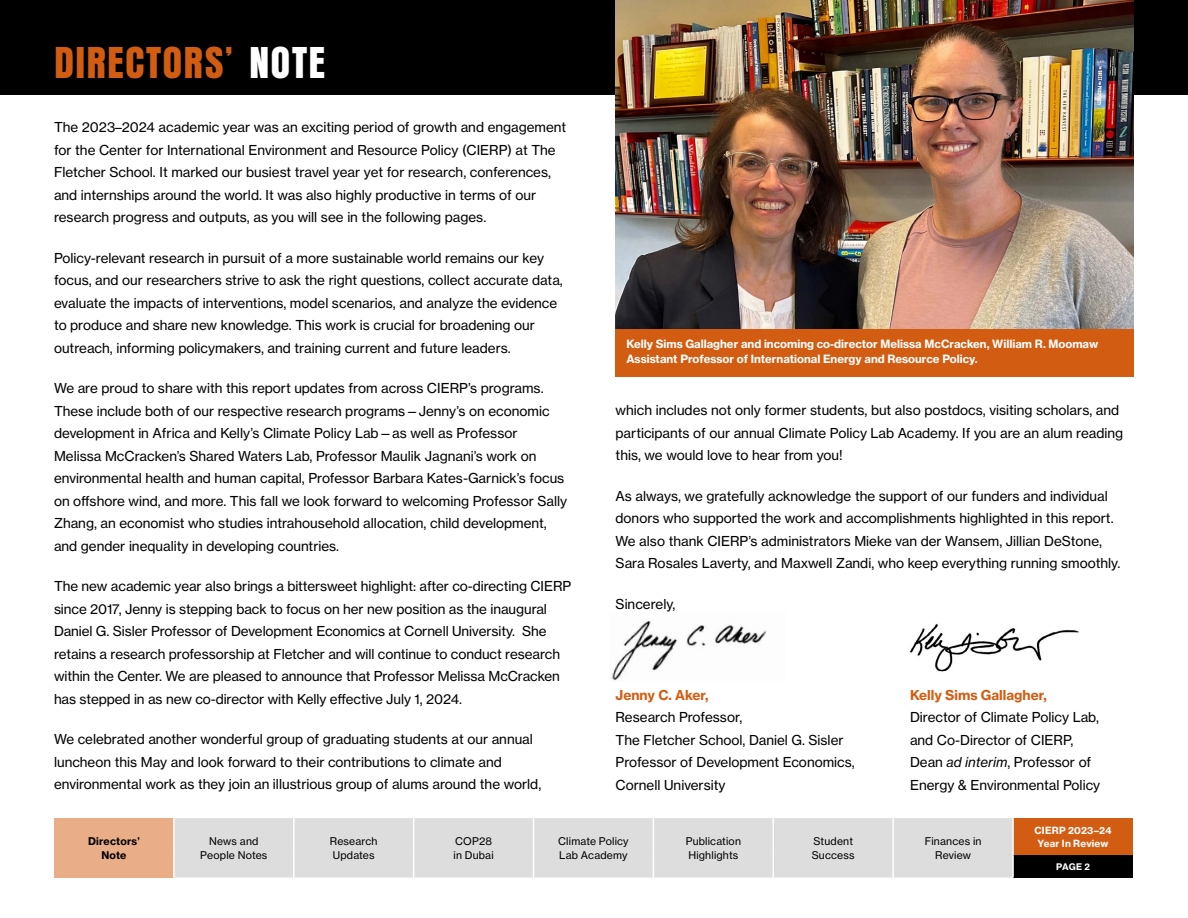
<style>
.page{position:relative;width:1188px;height:918px;background:#fff}
.page>*{position:absolute;margin:0;border:0;box-sizing:border-box;transform-origin:0 0}
.t1{font:46.5px "Anzeigen Gro";letter-spacing:.025em;color:#d25d12}
.t2{font:13.5px/22.5px "N Haas Grotesk TX Pro 55 Rg";color:#000}
.t3{font:13.5px "N Haas Grotesk TX Pro 75 Bd";color:#d25d12}
.t4{font:11.25px/15px "N Haas Grotesk TX Pro 75 Bd";color:#fff}
.t5{font:10.5px/14.2px "N Haas Grotesk TX Pro 55 Rg";letter-spacing:.02em;color:#000}
.t6{font:10.5px/14.2px "N Haas Grotesk TX Pro 75 Bd";letter-spacing:.015em;color:#000;text-align:center}
.t7{font:9.75px/12.8px "N Haas Grotesk TX Pro 75 Bd";letter-spacing:.02em;color:#fff;text-align:center}
.t8{font:9px "N Haas Grotesk TX Pro 75 Bd";color:#fff}
.s1{color:#fff}
.s2{font-family:"N Haas Grotesk TX Pro 56 It"}
</style>
<div class="page">
<div style="left:0;top:0;width:1188px;height:94px;background:#000"></div>
<img style="left:616px;top:0;width:518px;height:329px">
<div style="left:616px;top:329px;width:518px;height:47px;background:#d25d12"></div>
<img style="left:910px;top:624px;width:169px;height:48px">
<img style="left:611px;top:621px;width:155px;height:60px">
<hr style="left:1187px;top:0;width:1px;height:94px;background:#d25d12">
<div style="left:54px;top:818px;width:120px;height:60px;background:#e9ae88"></div>
<div style="left:175px;top:818px;width:837px;height:60px;background:#ddd"></div>
<div style="left:1013px;top:818px;width:120px;height:37px;background:#d25d12"></div>
<div style="left:1013px;top:855px;width:120px;height:23px;background:#000"></div>
<hr style="left:173px;top:818px;width:2px;height:37px;background:#fff">
<hr style="left:293px;top:818px;width:2px;height:37px;background:#fff">
<hr style="left:413px;top:818px;width:1px;height:37px;background:#fff">
<hr style="left:533px;top:818px;width:1px;height:37px;background:#fff">
<hr style="left:653px;top:818px;width:1px;height:37px;background:#fff">
<hr style="left:773px;top:818px;width:1px;height:37px;background:#fff">
<hr style="left:892px;top:818px;width:2px;height:37px;background:#fff">
<hr style="left:1012px;top:818px;width:2px;height:37px;background:#fff">
<hr style="left:173px;top:855px;width:2px;height:23px;background:#fff">
<hr style="left:293px;top:855px;width:2px;height:23px;background:#fff">
<svg style="left:413px;top:855px;width:1px;height:23px"></svg>
<svg style="left:533px;top:855px;width:1px;height:23px"></svg>
<svg style="left:653px;top:855px;width:1px;height:23px"></svg>
<svg style="left:773px;top:855px;width:1px;height:23px"></svg>
<hr style="left:892px;top:855px;width:2px;height:23px;background:#fff">
<hr style="left:1012px;top:855px;width:2px;height:23px;background:#fff">
<h1 class="t1" style="left:54px;top:38px;width:273px">DIRECTORS’ <span class="s1">NOTE</span></h1>
<p class="t2" style="left:54px;top:116px;width:514px">The 2023–2024 academic year was an exciting period of growth and engagement for the Center for International Environment and Resource Policy (CIERP) at The Fletcher School. It marked our busiest travel year yet for research, conferences, and internships around the world. It was also highly productive in terms of our research progress and outputs, as you will see in the following pages.</p>
<p class="t2" style="left:54px;top:246px;width:510px">Policy-relevant research in pursuit of a more sustainable world remains our key focus, and our researchers strive to ask the right questions, collect accurate data, evaluate the impacts of interventions, model scenarios, and analyze the evidence to produce and share new knowledge. This work is crucial for broadening our outreach, informing policymakers, and training current and future leaders.</p>
<p class="t2" style="left:54px;top:377px;width:515px">We are proud to share with this report updates from across CIERP’s programs.<br>These include both of our respective research programs—Jenny’s on economic development in Africa and Kelly’s Climate Policy Lab—as well as Professor Melissa McCracken’s Shared Waters Lab, Professor Maulik Jagnani’s work on environmental health and human capital, Professor Barbara Kates-Garnick’s focus on offshore wind, and more. This fall we look forward to welcoming Professor Sally Zhang, an economist who studies intrahousehold allocation, child development, and gender inequality in developing countries.</p>
<p class="t2" style="left:54px;top:575px;width:519px">The new academic year also brings a bittersweet highlight: after co-directing CIERP since 2017, Jenny is stepping back to focus on her new position as the inaugural Daniel G. Sisler Professor of Development Economics at Cornell University. She retains a research professorship at Fletcher and will continue to conduct research within the Center. We are pleased to announce that Professor Melissa McCracken has stepped in as new co-director with Kelly effective July 1, 2024.</p>
<p class="t2" style="left:54px;top:728px;width:489px">We celebrated another wonderful group of graduating students at our annual luncheon this May and look forward to their contributions to climate and environmental work as they join an illustrious group of alums around the world,</p>
<p class="t4" style="left:626px;top:337px;width:473px">Kelly Sims Gallagher and incoming co-director Melissa McCracken, William R. Moomaw<br>Assistant Professor of International Energy and Resource Policy.</p>
<p class="t2" style="left:616px;top:399px;width:509px">which includes not only former students, but also postdocs, visiting scholars, and participants of our annual Climate Policy Lab Academy. If you are an alum reading this, we would love to hear from you!</p>
<p class="t2" style="left:616px;top:485px;width:506px">As always, we gratefully acknowledge the support of our funders and individual donors who supported the work and accomplishments highlighted in this report.<br>We also thank CIERP’s administrators Mieke van der Wansem, Jillian DeStone, Sara Rosales Laverty, and Maxwell Zandi, who keep everything running smoothly.</p>
<p class="t2" style="left:616px;top:593px;width:61px">Sincerely,</p>
<p class="t3" style="left:616px;top:686px;width:95px">Jenny C. Aker,</p>
<p class="t2" style="left:616px;top:706px;width:241px">Research Professor,<br>The Fletcher School, Daniel G. Sisler<br>Professor of Development Economics,<br>Cornell University</p>
<p class="t3" style="left:910px;top:686px;width:138px">Kelly Sims Gallagher,</p>
<p class="t2" style="left:910px;top:706px;width:192px">Director of Climate Policy Lab, and Co-Director of CIERP,<br>Dean <span class="s2">ad interim</span>, Professor of<br>Energy &amp; Environmental Policy</p>
<p class="t6" style="left:88px;top:834px;width:53px">Directors’<br>Note</p>
<p class="t5" style="left:200px;top:834px;width:69px;text-align:center">News and<br>People Notes</p>
<p class="t5" style="left:330px;top:834px;width:49px">Research<br>Updates</p>
<p class="t5" style="left:454px;top:834px;width:42px">COP28 in Dubai</p>
<p class="t5" style="left:558px;top:834px;width:72px">Climate Policy<br>Lab Academy</p>
<p class="t5" style="left:686px;top:834px;width:57px">Publication<br>Highlights</p>
<p class="t5" style="left:812px;top:834px;width:45px">Student<br>Success</p>
<p class="t5" style="left:925px;top:834px;width:58px;text-align:center">Finances in<br>Review</p>
<p class="t7" style="left:1034px;top:824px;width:79px">CIERP 2023–24<br>Year In Review</p>
<p class="t8" style="left:1056px;top:861px;width:36px">PAGE 2</p>
</div>
